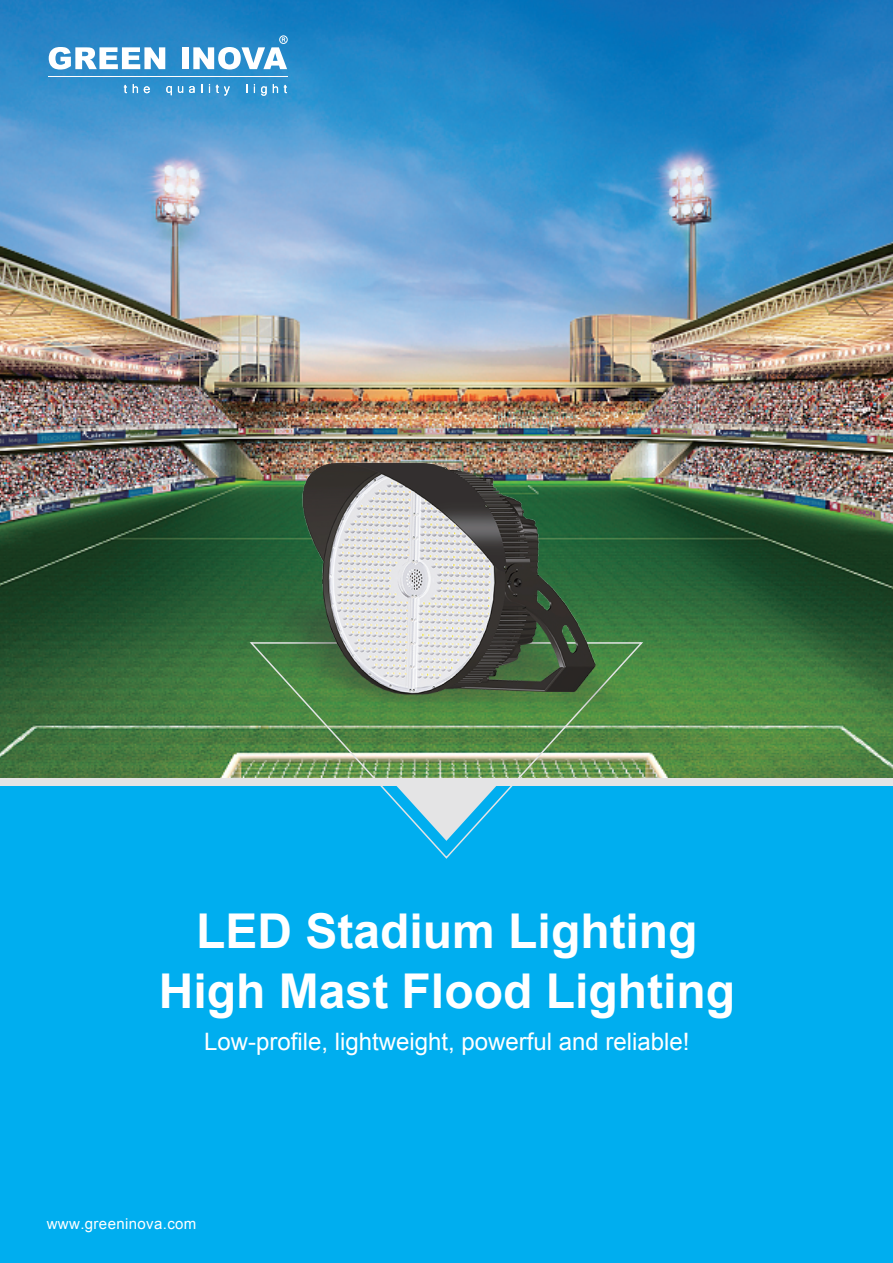
<style>
.page{position:relative;width:893px;height:1263px;background:#fff}
.page>*{position:absolute;margin:0;border:0;box-sizing:border-box;transform-origin:0 0}
.t1{font:700 48px/60px "Arial";color:#fff;text-align:center}
.t2{font:24px "Arial";color:#fff}
.t3{font:15px "Arial";letter-spacing:.025em;color:#fff}
</style>
<div class="page">
<div style="left:0;top:771px;width:893px;height:492px;background:#00aeef"></div>
<div style="left:0;top:777px;width:893px;height:9px;background:#e4e4e5"></div>
<img style="left:0;top:0;width:893px;height:778px">
<svg style="left:49px;top:47px;width:116px;height:23px"></svg>
<div style="left:182px;top:47px;width:6px;height:22px;background:#fff"></div>
<svg style="left:124px;top:85px;width:3px;height:8px"></svg>
<svg style="left:133px;top:84px;width:5px;height:9px"></svg>
<svg style="left:144px;top:86px;width:6px;height:7px"></svg>
<svg style="left:166px;top:86px;width:6px;height:9px"></svg>
<svg style="left:178px;top:86px;width:5px;height:7px"></svg>
<svg style="left:189px;top:86px;width:6px;height:7px"></svg>
<svg style="left:216px;top:85px;width:14px;height:11px"></svg>
<svg style="left:261px;top:86px;width:6px;height:10px"></svg>
<svg style="left:273px;top:84px;width:5px;height:9px"></svg>
<svg style="left:284px;top:85px;width:3px;height:8px"></svg>
<hr style="left:49px;top:76px;width:239px;height:1px;background:#fff">
<svg style="left:193px;top:38px;width:94px;height:32px"></svg>
<div style="left:279px;top:36px;width:8px;height:8px;border:1px solid #fff;border-radius:50%"></div>
<svg style="left:248px;top:641px;width:396px;height:218px"></svg>
<svg style="left:396px;top:786px;width:100px;height:55px"></svg>
<img style="left:253px;top:449px;width:388px;height:295px">
<h1 class="t1" style="left:159px;top:903px;width:578px">LED Stadium Lighting<br>High Mast Flood Lighting</h1>
<p class="t2" style="left:204px;top:1026px;width:487px">Low-profile, lightweight, powerful and reliable!</p>
<p class="t3" style="left:47px;top:1214px;width:151px">www.greeninova.com</p>
</div>
